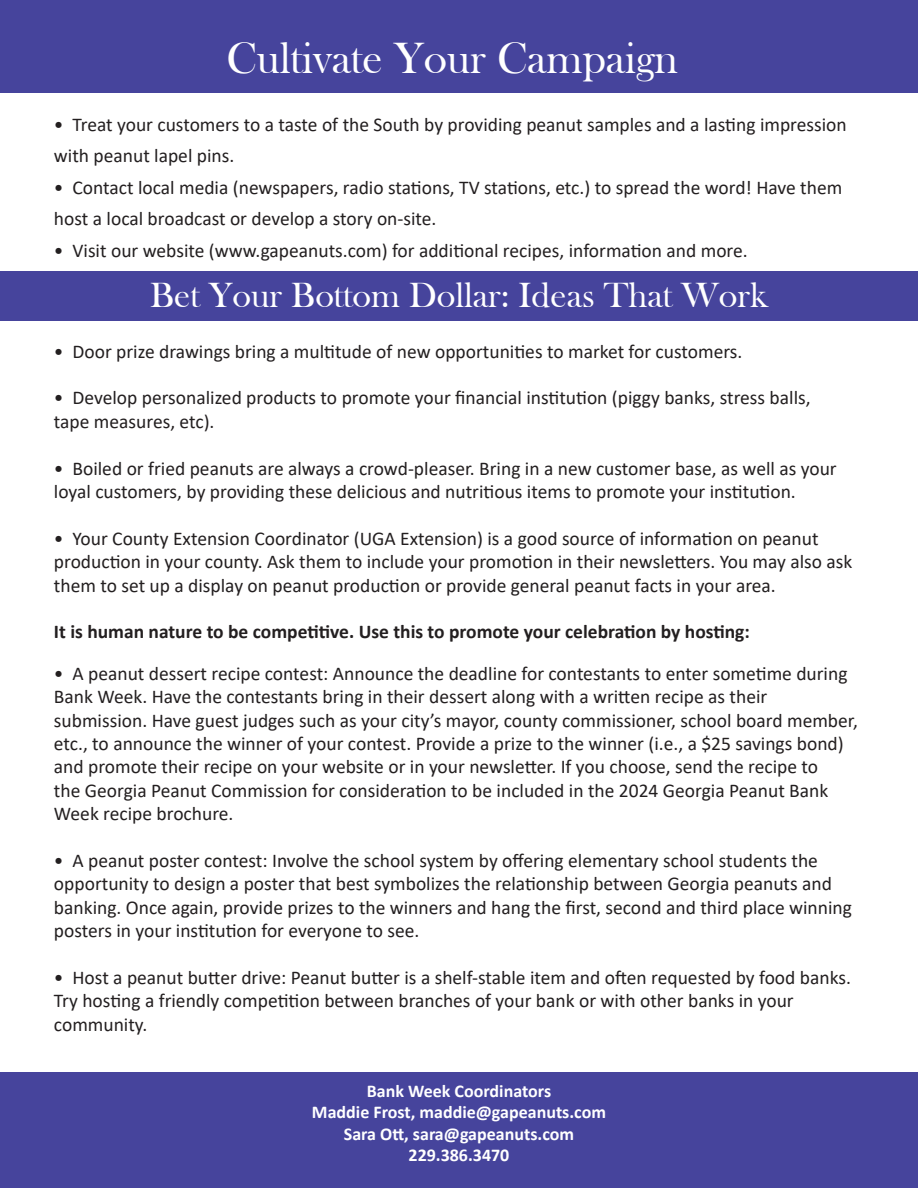
<style>
.page{position:relative;width:918px;height:1188px;background:#fff}
.page>*{position:absolute;margin:0;border:0;box-sizing:border-box;transform-origin:0 0}
.t1{font:45px "Bask Old Face";color:#fff}
.t2{font:36px "Bask Old Face";color:#fff}
.t3{font:19.5px/23.4px "Calibri";color:#231f20}
.t4{font:700 19.5px "Calibri";color:#231f20}
.t5{font:700 18px/21.6px "Calibri";color:#fff;text-align:center}
</style>
<div class="page">
<div style="left:0;top:1072px;width:918px;height:116px;background:#46449c"></div>
<div style="left:0;top:271px;width:918px;height:50px;background:#46449c"></div>
<div style="left:0;top:0;width:918px;height:93px;background:#46449c"></div>
<p class="t1" style="left:227px;top:33px;width:453px">Cultivate Your Campaign</p>
<p class="t3" style="left:54px;top:112px;width:794px">• Treat your customers to a taste of the South by providing peanut samples and a lasting impression</p>
<p class="t3" style="left:54px;top:144px;width:182px">with peanut lapel pins.</p>
<p class="t3" style="left:54px;top:175px;width:790px">• Contact local media (newspapers, radio stations, TV stations, etc.) to spread the word! Have them</p>
<p class="t3" style="left:54px;top:207px;width:384px">host a local broadcast or develop a story on-site.</p>
<p class="t3" style="left:54px;top:238px;width:695px">• Visit our website (www.gapeanuts.com) for additional recipes, information and more.</p>
<p class="t2" style="left:150px;top:275px;width:620px">Bet Your Bottom Dollar: Ideas That Work</p>
<p class="t3" style="left:54px;top:339px;width:690px">• Door prize drawings bring a multitude of new opportunities to market for customers.</p>
<p class="t3" style="left:54px;top:386px;width:758px">• Develop personalized products to promote your financial institution (piggy banks, stress balls,</p>
<p class="t3" style="left:54px;top:409px;width:162px">tape measures, etc).</p>
<p class="t3" style="left:54px;top:456px;width:784px">• Boiled or fried peanuts are always a crowd-pleaser. Bring in a new customer base, as well as your loyal customers, by providing these delicious and nutritious items to promote your institution.</p>
<p class="t3" style="left:54px;top:526px;width:800px">• Your County Extension Coordinator (UGA Extension) is a good source of information on peanut production in your county. Ask them to include your promotion in their newsletters. You may also ask them to set up a display on peanut production or provide general peanut facts in your area.</p>
<p class="t4" style="left:54px;top:618px;width:697px">It is human nature to be competitive. Use this to promote your celebration by hosting:</p>
<p class="t3" style="left:54px;top:661px;width:795px">• A peanut dessert recipe contest: Announce the deadline for contestants to enter sometime during</p>
<p class="t3" style="left:54px;top:684px;width:715px">Bank Week. Have the contestants bring in their dessert along with a written recipe as their</p>
<p class="t3" style="left:54px;top:708px;width:805px">submission. Have guest judges such as your city’s mayor, county commissioner, school board member,</p>
<p class="t3" style="left:54px;top:731px;width:791px">etc., to announce the winner of your contest. Provide a prize to the winner (i.e., a $25 savings bond)</p>
<p class="t3" style="left:54px;top:755px;width:766px">and promote their recipe on your website or in your newsletter. If you choose, send the recipe to</p>
<p class="t3" style="left:54px;top:778px;width:776px">the Georgia Peanut Commission for consideration to be included in the 2024 Georgia Peanut Bank</p>
<p class="t3" style="left:54px;top:801px;width:181px">Week recipe brochure.</p>
<p class="t3" style="left:54px;top:848px;width:766px">• A peanut poster contest: Involve the school system by offering elementary school students the</p>
<p class="t3" style="left:54px;top:872px;width:780px">opportunity to design a poster that best symbolizes the relationship between Georgia peanuts and</p>
<p class="t3" style="left:54px;top:895px;width:800px">banking. Once again, provide prizes to the winners and hang the first, second and third place winning</p>
<p class="t3" style="left:54px;top:918px;width:367px">posters in your institution for everyone to see.</p>
<p class="t3" style="left:54px;top:965px;width:798px">• Host a peanut butter drive: Peanut butter is a shelf-stable item and often requested by food banks.<br>Try hosting a friendly competition between branches of your bank or with other banks in your</p>
<p class="t3" style="left:54px;top:1012px;width:95px">community.</p>
<p class="t5" style="left:312px;top:1080px;width:296px">Bank Week Coordinators<br>Maddie Frost, maddie@gapeanuts.com</p>
<p class="t5" style="left:344px;top:1123px;width:232px">Sara Ott, sara@gapeanuts.com</p>
<p class="t5" style="left:409px;top:1144px;width:102px">229.386.3470</p>
</div>
